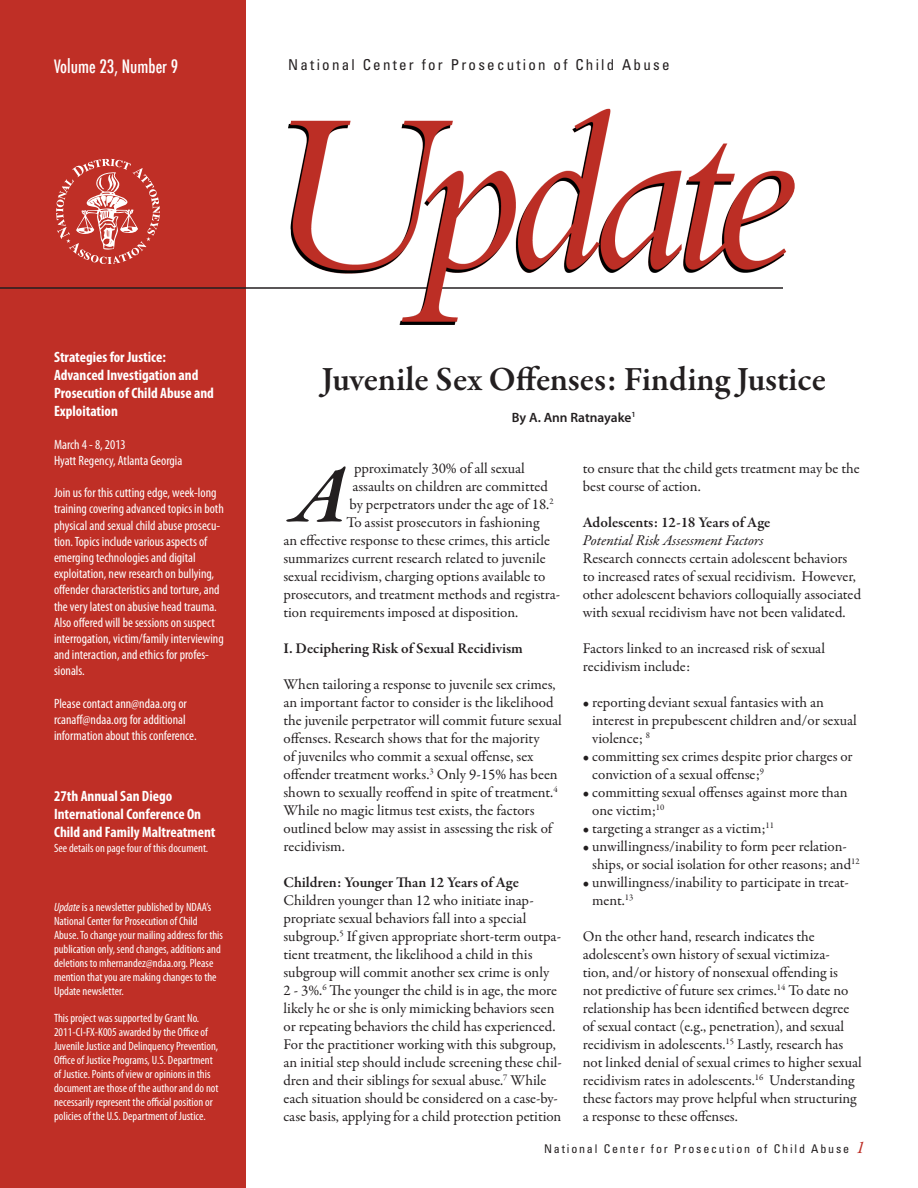
<style>
.page{position:relative;width:918px;height:1188px;background:#fff}
.page>*{position:absolute;margin:0;border:0;box-sizing:border-box;transform-origin:0 0}
.body_text{font:italic 600 84px "Garamond Premr Pro";color:#231f20}
.t1{font:600 34.5px "Garamond Premr Pro";letter-spacing:-.005em;color:#231f20}
.t2{font:500 condensed 18px "Futura";color:#fff}
.body_text-2{font:15px/18px "Garamond Premr Pro";color:#231f20}
.Sidebar_header{font:700 condensed 15px/18px "Myriad Pro";color:#fff}
.body_text-3{font:600 15px "Garamond Premr Pro";color:#231f20}
.t3{font:condensed 15px "Univers";letter-spacing:.15em;color:#231f20}
.body_text-4{font:italic 15px "Garamond Premr Pro";letter-spacing:-.005em;color:#231f20}
.Sidebar_text{font:condensed 13.5px/16.2px "Myriad Pro";color:#fff}
.Byline{font:600 13.5px "Myriad Pro";color:#231f20}
.Sidebar_text-2{font:condensed 12px/14px "Myriad Pro";color:#fff}
.t4{font:condensed 12px "Univers";letter-spacing:.15em;color:#231f20}
.s1{font-style:italic}
.s2{font-family:"Garamond Premr Pro";font-style:italic;font-stretch:normal;font-size:18px;color:#bd2e26}
</style>
<div class="page">
<div style="left:0;top:0;width:245px;height:1188px;background:#bf2f26"></div>
<hr style="left:0;top:287px;width:783px;height:2px;background:#231f20">
<img style="left:279px;top:108px;width:516px;height:217px">
<svg style="left:56px;top:159px;width:104px;height:105px"></svg>
<p class="t2" style="left:54px;top:55px;width:126px">Volume 23, Number 9</p>
<p class="t3" style="left:288px;top:56px;width:383px">National Center for Prosecution of Child Abuse</p>
<p class="Sidebar_header" style="left:54px;top:348px;width:113px">Strategies for Justice:</p>
<p class="Sidebar_header" style="left:54px;top:366px;width:161px">Advanced Investigation and<br>Prosecution of Child Abuse and<br>Exploitation</p>
<p class="Sidebar_text" style="left:54px;top:436px;width:73px">March 4 - 8, 2013</p>
<p class="Sidebar_text" style="left:54px;top:452px;width:130px">Hyatt Regency, Atlanta Georgia</p>
<p class="Sidebar_text" style="left:54px;top:485px;width:171px">Join us for this cutting edge, week-long training covering advanced topics in both physical and sexual child abuse prosecu&shy;tion. Topics include various aspects of emerging technologies and digital exploitation, new research on bullying, offender characteristics and torture, and the very latest on abusive head trauma.<br>Also offered will be sessions on suspect interrogation, victim/family interviewing and interaction, and ethics for profes&shy;sionals.</p>
<p class="Sidebar_text" style="left:54px;top:695px;width:144px">Please contact ann@ndaa.org or rcanaff@ndaa.org for additional information about this conference.</p>
<p class="Sidebar_header" style="left:54px;top:787px;width:163px">27th Annual San Diego<br>International Conference On<br>Child and Family Maltreatment</p>
<p class="Sidebar_text-2" style="left:54px;top:841px;width:156px">See details on page four of this document.</p>
<p class="Sidebar_text-2" style="left:54px;top:900px;width:170px"><span class="s1">Update</span> is a newsletter published by NDAA’s National Center for Prosecution of Child Abuse. To change your mailing address for this publication only, send changes, additions and deletions to mhernandez@ndaa.org. Please mention that you are making changes to the Update newsletter.</p>
<p class="Sidebar_text-2" style="left:54px;top:1011px;width:166px">This project was supported by Grant No.<br>2011-CI-FX-K005 awarded by the Office of Juvenile Justice and Delinquency Prevention, Office of Justice Programs, U.S. Department of Justice. Points of view or opinions in this document are those of the author and do not necessarily represent the official position or policies of the U.S. Department of Justice.</p>
<p class="t1" style="left:321px;top:358px;width:506px">Juvenile Sex Offenses: Finding Justice</p>
<p class="Byline" style="left:512px;top:409px;width:125px">By A. Ann Ratnayake<sup>1</sup></p>
<p class="body_text-2" style="left:354px;top:460px;width:172px">pproximately 30% of all sexual</p>
<p class="body_text-2" style="left:352px;top:478px;width:197px">assaults on children are committed</p>
<p class="body_text-2" style="left:350px;top:496px;width:206px">by perpetrators under the age of 18.<sup>2</sup></p>
<p class="body_text-2" style="left:346px;top:514px;width:194px">To assist prosecutors in fashioning</p>
<p class="body_text-2" style="left:284px;top:532px;width:268px">an effective response to these crimes, this article</p>
<p class="body_text-2" style="left:284px;top:550px;width:264px">summarizes current research related to juvenile</p>
<p class="body_text-2" style="left:284px;top:568px;width:263px">sexual recidivism, charging options available to</p>
<p class="body_text-2" style="left:284px;top:586px;width:278px">prosecutors, and treatment methods and registra-</p>
<p class="body_text-2" style="left:284px;top:604px;width:236px">tion requirements imposed at disposition.</p>
<p class="body_text-3" style="left:284px;top:639px;width:241px">I. Deciphering Risk of Sexual Recidivism</p>
<p class="body_text-2" style="left:284px;top:676px;width:280px">When tailoring a response to juvenile sex crimes, an important factor to consider is the likelihood the juvenile perpetrator will commit future sexual offenses. Research shows that for the majority<br>of juveniles who commit a sexual offense, sex offender treatment works.<sup>3</sup> Only 9-15% has been shown to sexually reoffend in spite of treatment.<sup>4<br></sup>While no magic litmus test exists, the factors outlined below may assist in assessing the risk of recidivism.</p>
<p class="body_text-3" style="left:284px;top:873px;width:237px">Children: Younger Than 12 Years of Age</p>
<p class="body_text-2" style="left:284px;top:892px;width:280px">Children younger than 12 who initiate inap&shy;propriate sexual behaviors fall into a special subgroup.<sup>5</sup> If given appropriate short-term outpa&shy;tient treatment, the likelihood a child in this subgroup will commit another sex crime is only<br>2 - 3%.<sup>6</sup> The younger the child is in age, the more likely he or she is only mimicking behaviors seen or repeating behaviors the child has experienced.<br>For the practitioner working with this subgroup, an initial step should include screening these chil&shy;dren and their siblings for sexual abuse.<sup>7</sup> While each situation should be considered on a case-by&shy;case basis, applying for a child protection petition</p>
<p class="body_text-2" style="left:583px;top:460px;width:278px">to ensure that the child gets treatment may be the best course of action.</p>
<p class="body_text-3" style="left:583px;top:513px;width:189px">Adolescents: 12-18 Years of Age</p>
<p class="body_text-4" style="left:583px;top:531px;width:182px">Potential Risk Assessment Factors</p>
<p class="body_text-2" style="left:583px;top:550px;width:280px">Research connects certain adolescent behaviors to increased rates of sexual recidivism. However, other adolescent behaviors colloquially associated with sexual recidivism have not been validated.</p>
<p class="body_text-2" style="left:583px;top:640px;width:244px">Factors linked to an increased risk of sexual recidivism include:</p>
<p class="body_text-2" style="left:592px;top:694px;width:266px;text-indent:-9px">• reporting deviant sexual fantasies with an interest in prepubescent children and/or sexual violence; <sup>8</sup></p>
<p class="body_text-2" style="left:592px;top:748px;width:262px;text-indent:-9px">• committing sex crimes despite prior charges or conviction of a sexual offense;<sup>9</sup></p>
<p class="body_text-2" style="left:592px;top:784px;width:257px;text-indent:-9px">• committing sexual offenses against more than one victim;<sup>10</sup></p>
<p class="body_text-2" style="left:583px;top:820px;width:193px">• targeting a stranger as a victim;<sup>11</sup></p>
<p class="body_text-2" style="left:592px;top:838px;width:269px;text-indent:-9px">• unwillingness/inability to form peer relation&shy;ships, or social isolation for other reasons; and<sup>12</sup></p>
<p class="body_text-2" style="left:592px;top:874px;width:258px;text-indent:-9px">• unwillingness/inability to participate in treat&shy;ment.<sup>13</sup></p>
<p class="body_text-2" style="left:583px;top:928px;width:281px">On the other hand, research indicates the adolescent’s own history of sexual victimiza-<br>tion, and/or history of nonsexual offending is<br>not predictive of future sex crimes.<sup>14</sup> To date no relationship has been identified between degree of sexual contact (e.g., penetration), and sexual recidivism in adolescents.<sup>15</sup> Lastly, research has not linked denial of sexual crimes to higher sexual recidivism rates in adolescents.<sup>16</sup> Understanding these factors may prove helpful when structuring a response to these offenses.</p>
<p class="body_text" style="left:292px;top:443px;width:57px">A</p>
<p class="t4" style="left:544px;top:1141px;width:322px">National Center for Prosecution of Child Abuse <span class="s2">1</span></p>
</div>
